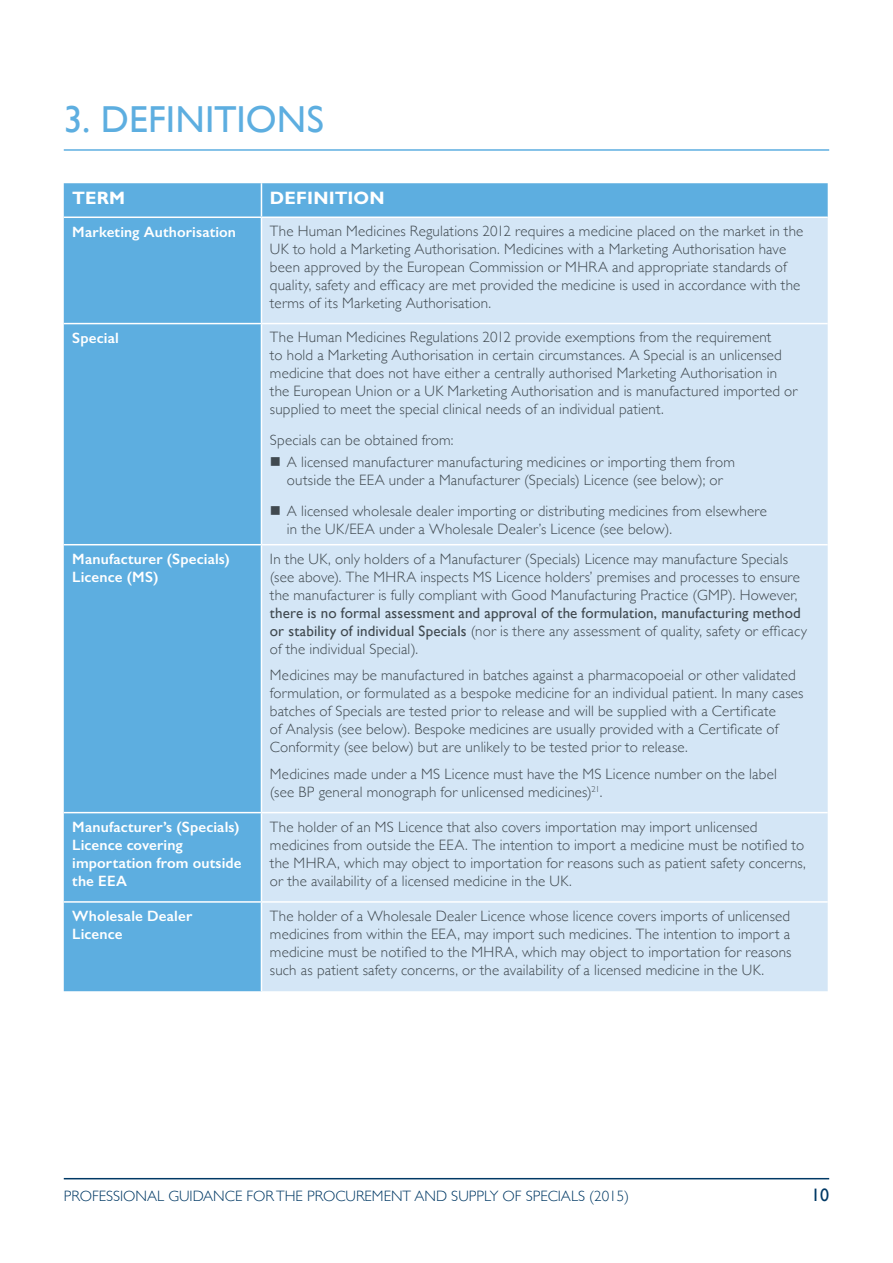
<style>
.page{position:relative;width:893px;height:1263px;background:#fff}
.page>*{position:absolute;margin:0;border:0;box-sizing:border-box;transform-origin:0 0}
.Header1{font:37.5px "Gill Sans";letter-spacing:.005em;color:#5daee0}
.t1{font:700 18px "Gill Sans Std";letter-spacing:.01em;color:#fff}
.t2{font:18px "Gill Sans";color:#003965}
.t3{font:300 15px/18px "Gill Sans";letter-spacing:.01em;color:#40494f}
.t4{font:600 15px/18px "Gill Sans";letter-spacing:.01em;color:#fff}
.t5{font:300 15px "Gill Sans";color:#003965}
.s1{font-weight:400}
</style>
<div class="page">
<hr style="left:64px;top:1178px;width:765px;height:1px;background:#003965">
<hr style="left:64px;top:149px;width:765px;height:2px;background:#5daee0">
<div style="left:64px;top:183px;width:764px;height:33px;background:#5daee0"></div>
<div style="left:64px;top:218px;width:197px;height:773px;background:#5daee0"></div>
<div style="left:262px;top:218px;width:566px;height:773px;background:#d4e6f6"></div>
<hr style="left:261px;top:183px;width:1px;height:33px;background:#fff">
<hr style="left:64px;top:323px;width:197px;height:1px;background:#fff">
<hr style="left:261px;top:323px;width:567px;height:1px;background:#fff">
<hr style="left:64px;top:544px;width:197px;height:1px;background:#fff">
<hr style="left:261px;top:544px;width:567px;height:1px;background:#fff">
<hr style="left:64px;top:812px;width:197px;height:1px;background:#fff">
<hr style="left:261px;top:812px;width:567px;height:1px;background:#fff">
<hr style="left:64px;top:901px;width:197px;height:2px;background:#fff">
<hr style="left:261px;top:901px;width:567px;height:2px;background:#fff">
<svg style="left:271px;top:458px;width:9px;height:8px"></svg>
<svg style="left:271px;top:506px;width:9px;height:9px"></svg>
<p class="Header1" style="left:64px;top:97px;width:262px">3. DEFINITIONS</p>
<p class="t1" style="left:72px;top:187px;width:54px">TERM</p>
<p class="t1" style="left:270px;top:187px;width:116px">DEFINITION</p>
<p class="t4" style="left:72px;top:222px;width:165px">Marketing Authorisation</p>
<p class="t3" style="left:270px;top:222px;width:535px">The Human Medicines Regulations 2012 requires a medicine placed on the market in the UK to hold a Marketing Authorisation. Medicines with a Marketing Authorisation have been approved by the European Commission or MHRA and appropriate standards of quality, safety and efficacy are met provided the medicine is used in accordance with the terms of its Marketing Authorisation.</p>
<p class="t4" style="left:72px;top:329px;width:48px">Special</p>
<p class="t3" style="left:270px;top:328px;width:529px">The Human Medicines Regulations 2012 provide exemptions from the requirement<br>to hold a Marketing Authorisation in certain circumstances. A Special is an unlicensed medicine that does not have either a centrally authorised Marketing Authorisation in the European Union or a UK Marketing Authorisation and is manufactured imported or supplied to meet the special clinical needs of an individual patient.</p>
<p class="t3" style="left:270px;top:431px;width:185px">Specials can be obtained from:</p>
<p class="t3" style="left:287px;top:453px;width:449px">A licensed manufacturer manufacturing medicines or importing them from outside the EEA under a Manufacturer (Specials) Licence (see below); or</p>
<p class="t3" style="left:287px;top:502px;width:481px">A licensed wholesale dealer importing or distributing medicines from elsewhere in the UK/EEA under a Wholesale Dealer’s Licence (see below).</p>
<p class="t4" style="left:72px;top:550px;width:159px">Manufacturer (Specials)<br>Licence (MS)</p>
<p class="t3" style="left:270px;top:549px;width:538px">In the UK, only holders of a Manufacturer (Specials) Licence may manufacture Specials (see above). The MHRA inspects MS Licence holders’ premises and processes to ensure the manufacturer is fully compliant with Good Manufacturing Practice (GMP). However, <span class="s1">there is no formal assessment and approval of the formulation, manufacturing method or stability of individual Specials</span> (nor is there any assessment of quality, safety or efficacy of the individual Special).</p>
<p class="t3" style="left:270px;top:665px;width:535px">Medicines may be manufactured in batches against a pharmacopoeial or other validated formulation, or formulated as a bespoke medicine for an individual patient. In many cases batches of Specials are tested prior to release and will be supplied with a Certificate<br>of Analysis (see below). Bespoke medicines are usually provided with a Certificate of Conformity (see below) but are unlikely to be tested prior to release.</p>
<p class="t3" style="left:270px;top:764px;width:508px">Medicines made under a MS Licence must have the MS Licence number on the label (see BP general monograph for unlicensed medicines)<sup>21</sup>.</p>
<p class="t4" style="left:72px;top:818px;width:171px">Manufacturer’s (Specials)<br>Licence covering importation from outside the EEA</p>
<p class="t3" style="left:270px;top:817px;width:537px">The holder of an MS Licence that also covers importation may import unlicensed medicines from outside the EEA. The intention to import a medicine must be notified to the MHRA, which may object to importation for reasons such as patient safety concerns, or the availability of a licensed medicine in the UK.</p>
<p class="t4" style="left:72px;top:907px;width:122px">Wholesale Dealer<br>Licence</p>
<p class="t3" style="left:270px;top:906px;width:523px;text-align:justify">The holder of a Wholesale Dealer Licence whose licence covers imports of unlicensed medicines from within the EEA, may import such medicines. The intention to import a medicine must be notified to the MHRA, which may object to importation for reasons such as patient safety concerns, or the availability of a licensed medicine in the UK.</p>
<p class="t5" style="left:64px;top:1184px;width:567px">PROFESSIONAL GUIDANCE FOR THE PROCUREMENT AND SUPPLY OF SPECIALS (2015)</p>
<p class="t2" style="left:811px;top:1184px;width:19px">10</p>
</div>
